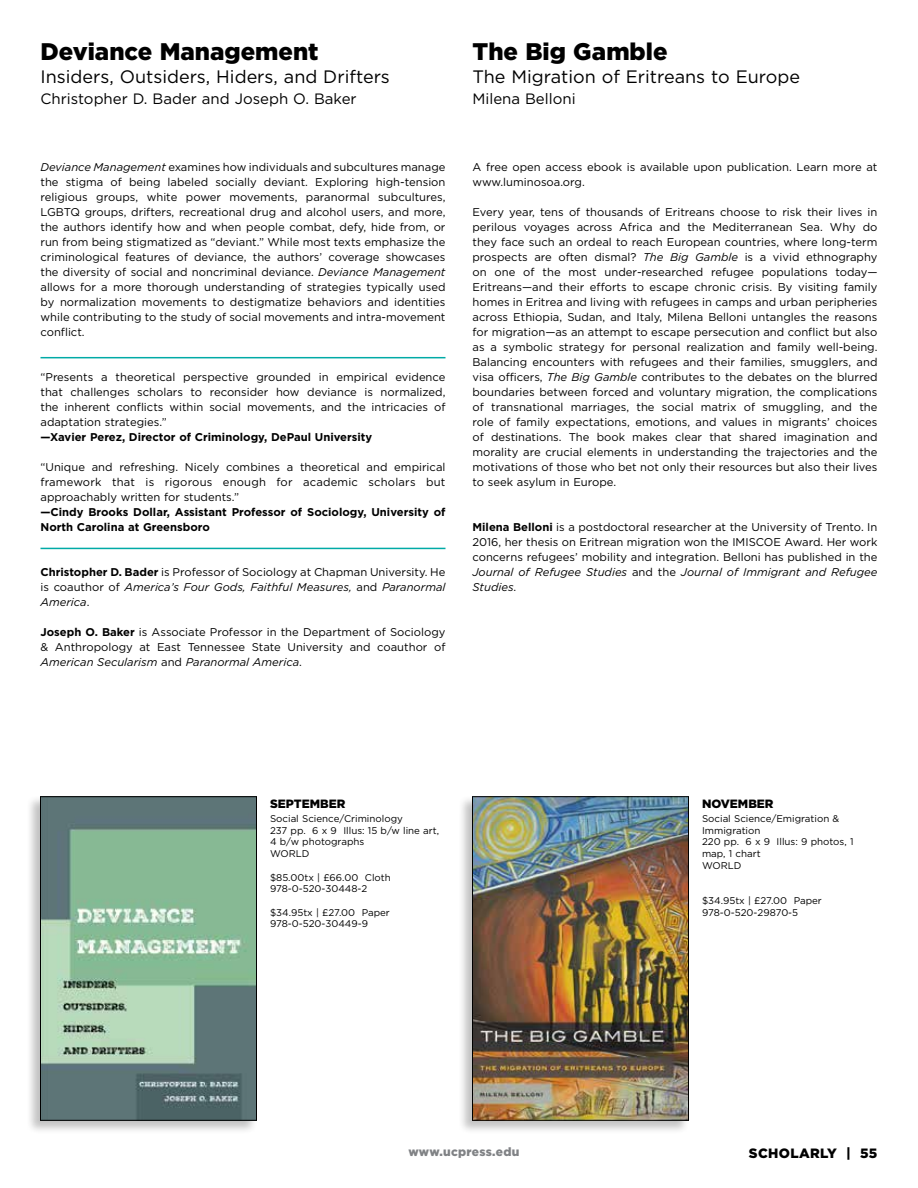
<style>
.page{position:relative;width:918px;height:1188px;background:#fff}
.page>*{position:absolute;margin:0;border:0;box-sizing:border-box;transform-origin:0 0}
.t1{font:900 24px "Gotham";color:#000}
.t2{font:18px "Gotham";color:#000}
.t3{font:15px "Gotham";color:#000}
.t4{font:900 13.5px "Gotham";letter-spacing:.025em;color:#000}
.t5{font:900 12px "Gotham";color:#000}
.t6{font:900 12px "Gotham";letter-spacing:.025em;color:#808285}
.t7{font:11.25px/15px "Gotham";color:#000;text-align:justify}
.t8{font:700 11.25px/15px "Gotham";color:#000}
.t9{font:9.75px/11.7px "Gotham";color:#000}
.s1{font-style:italic}
.s2{font-weight:700}
</style>
<div class="page">
<div style="left:26px;top:795px;width:232px;height:340px;background:#000;opacity:.24"></div>
<img style="left:42px;top:798px;width:213px;height:320px">
<div style="left:40px;top:796px;width:217px;height:324px;border:1px solid #000"></div>
<div style="left:458px;top:795px;width:232px;height:340px;background:#000;opacity:.24"></div>
<img style="left:474px;top:798px;width:213px;height:320px">
<div style="left:472px;top:796px;width:217px;height:324px;border:1px solid #000"></div>
<hr style="left:40px;top:357px;width:406px;height:1px;background:#00aaa6">
<hr style="left:40px;top:548px;width:406px;height:1px;background:#00aaa6">
<h1 class="t1" style="left:40px;top:38px;width:280px">Deviance Management</h1>
<h2 class="t2" style="left:40px;top:67px;width:351px">Insiders, Outsiders, Hiders, and Drifters</h2>
<h3 class="t3" style="left:40px;top:90px;width:318px">Christopher D. Bader and Joseph O. Baker</h3>
<p class="t7" style="left:40px;top:160px;width:407px"><span class="s1">Deviance Management</span> examines how individuals and subcultures manage the stigma of being labeled socially deviant. Exploring high-tension religious groups, white power movements, paranormal subcultures, LGBTQ groups, drifters, recreational drug and alcohol users, and more, the authors identify how and when people combat, defy, hide from, or run from being stigmatized as “deviant.” While most texts emphasize the criminological features of deviance, the authors’ coverage showcases the diversity of social and noncriminal deviance. <span class="s1">Deviance Management </span>allows for a more thorough understanding of strategies typically used by normalization movements to destigmatize behaviors and identities while contributing to the study of social movements and intra-movement conflict.</p>
<p class="t7" style="left:40px;top:370px;width:407px">“Presents a theoretical perspective grounded in empirical evidence that challenges scholars to reconsider how deviance is normalized, the inherent conflicts within social movements, and the intricacies of adaptation strategies.”</p>
<p class="t8" style="left:40px;top:430px;width:333px">—Xavier Perez, Director of Criminology, DePaul University</p>
<p class="t7" style="left:40px;top:460px;width:407px">“Unique and refreshing. Nicely combines a theoretical and empirical framework that is rigorous enough for academic scholars but approachably written for students.”</p>
<p class="t8" style="left:40px;top:504px;width:407px">—Cindy Brooks Dollar, Assistant Professor of Sociology, University of<br>North Carolina at Greensboro</p>
<p class="t7" style="left:40px;top:565px;width:407px"><span class="s2">Christopher D. Bader</span> is Professor of Sociology at Chapman University. He is coauthor of <span class="s1">America’s Four Gods, Faithful Measures,</span> and <span class="s1">Paranormal America</span>.</p>
<p class="t7" style="left:40px;top:625px;width:407px"><span class="s2">Joseph O. Baker</span> is Associate Professor in the Department of Sociology &amp; Anthropology at East Tennessee State University and coauthor of <span class="s1">American Secularism</span> and <span class="s1">Paranormal America</span>.</p>
<h1 class="t1" style="left:472px;top:38px;width:197px">The Big Gamble</h1>
<h2 class="t2" style="left:472px;top:67px;width:329px">The Migration of Eritreans to Europe</h2>
<h3 class="t3" style="left:472px;top:90px;width:105px">Milena Belloni</h3>
<p class="t7" style="left:472px;top:160px;width:407px">A free open access ebook is available upon publication. Learn more at www.luminosoa.org.</p>
<p class="t7" style="left:472px;top:205px;width:407px">Every year, tens of thousands of Eritreans choose to risk their lives in perilous voyages across Africa and the Mediterranean Sea. Why do they face such an ordeal to reach European countries, where long-term prospects are often dismal? <span class="s1">The Big Gamble</span> is a vivid ethnography on one of the most under-researched refugee populations today— Eritreans—and their efforts to escape chronic crisis. By visiting family homes in Eritrea and living with refugees in camps and urban peripheries across Ethiopia, Sudan, and Italy, Milena Belloni untangles the reasons for migration—as an attempt to escape persecution and conflict but also as a symbolic strategy for personal realization and family well-being.<br>Balancing encounters with refugees and their families, smugglers, and visa officers, <span class="s1">The Big Gamble</span> contributes to the debates on the blurred boundaries between forced and voluntary migration, the complications of transnational marriages, the social matrix of smuggling, and the role of family expectations, emotions, and values in migrants’ choices of destinations. The book makes clear that shared imagination and morality are crucial elements in understanding the trajectories and the motivations of those who bet not only their resources but also their lives to seek asylum in Europe.</p>
<p class="t7" style="left:472px;top:520px;width:407px"><span class="s2">Milena Belloni</span> is a postdoctoral researcher at the University of Trento. In 2016, her thesis on Eritrean migration won the IMISCOE Award. Her work concerns refugees’ mobility and integration. Belloni has published in the <span class="s1">Journal of Refugee Studies</span> and the <span class="s1">Journal of Immigrant and Refugee Studies</span>.</p>
<p class="t5" style="left:270px;top:796px;width:77px">SEPTEMBER</p>
<p class="t9" style="left:270px;top:813px;width:171px">Social Science/Criminology<br>237 pp. 6 x 9 Illus: 15 b/w line art,<br>4 b/w photographs<br>WORLD</p>
<p class="t9" style="left:270px;top:871px;width:122px">$85.00tx | £66.00 Cloth<br>978-0-520-30448-2</p>
<p class="t9" style="left:270px;top:906px;width:121px">$34.95tx | £27.00 Paper<br>978-0-520-30449-9</p>
<p class="t5" style="left:702px;top:796px;width:73px">NOVEMBER</p>
<p class="t9" style="left:702px;top:813px;width:153px">Social Science/Emigration &amp;<br>Immigration<br>220 pp. 6 x 9 Illus: 9 photos, 1 map, 1 chart<br>WORLD</p>
<p class="t9" style="left:702px;top:894px;width:121px">$34.95tx | £27.00 Paper<br>978-0-520-29870-5</p>
<p class="t6" style="left:408px;top:1145px;width:112px">www.ucpress.edu</p>
<p class="t4" style="left:749px;top:1145px;width:130px">SCHOLARLY | 55</p>
</div>
